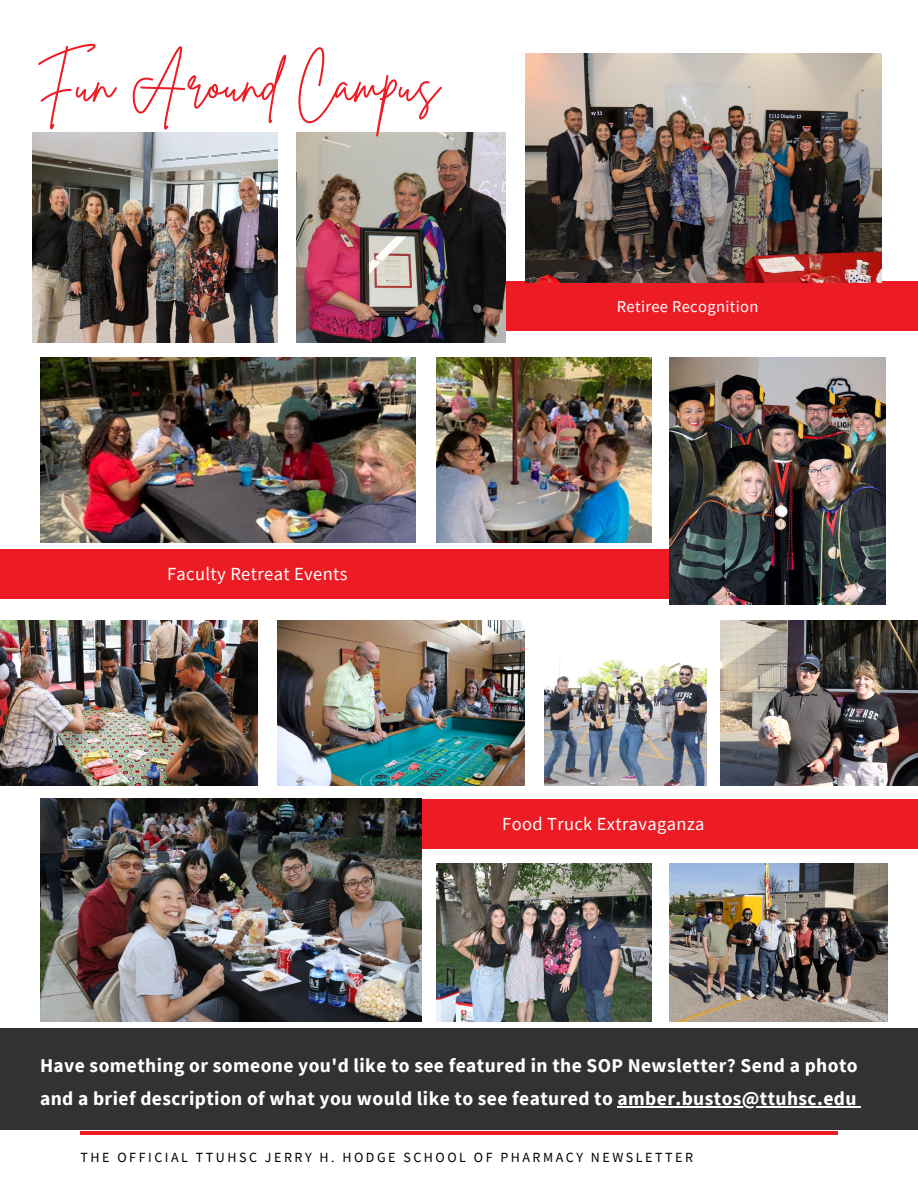
<style>
.page{position:relative;width:918px;height:1188px;background:#fff}
.page>*{position:absolute;margin:0;border:0;box-sizing:border-box;transform-origin:0 0}
.t1{font:52.65px "Brittany Signature";color:#ed1c24}
.t2{font:700 19.5px/32.7px "Source Sans Pro";letter-spacing:.02em;color:#fff}
.t3{font:18.45px "Source Sans Pro";letter-spacing:.02em;color:#fff}
.t4{font:16.5px "Source Sans Pro";letter-spacing:.02em;color:#fff}
.t5{font:13.95px "Source Sans Pro";letter-spacing:.18em;color:#000}
</style>
<div class="page">
<div style="left:0;top:1029px;width:918px;height:101px;background:#323232"></div>
<hr style="left:80px;top:1131px;width:757px;height:4px;background:#ed1c24">
<div style="left:406px;top:799px;width:512px;height:49px;background:#ed1c24"></div>
<img style="left:0;top:621px;width:258px;height:164px">
<img style="left:277px;top:621px;width:248px;height:164px">
<img style="left:40px;top:799px;width:381px;height:223px">
<img style="left:721px;top:621px;width:197px;height:164px">
<img style="left:544px;top:658px;width:162px;height:127px">
<img style="left:670px;top:863px;width:217px;height:159px">
<div style="left:423px;top:281px;width:495px;height:50px;background:#ed1c24"></div>
<img style="left:297px;top:133px;width:209px;height:209px">
<img style="left:33px;top:133px;width:245px;height:209px">
<img style="left:525px;top:54px;width:357px;height:228px">
<img style="left:40px;top:357px;width:376px;height:186px">
<img style="left:437px;top:357px;width:215px;height:186px">
<div style="left:509px;top:549px;width:409px;height:50px;background:#ed1c24"></div>
<div style="left:882px;top:368px;width:36px;height:236px;background:#fff"></div>
<img style="left:670px;top:357px;width:216px;height:248px">
<div style="left:0;top:549px;width:518px;height:50px;background:#ed1c24"></div>
<img style="left:437px;top:863px;width:215px;height:159px">
<hr style="left:618px;top:1106px;width:239px;height:1px;background:#fff">
<h1 class="t1" style="left:35px;top:49px;width:405px">Fun Around Campus</h1>
<p class="t4" style="left:617px;top:295px;width:143px">Retiree Recognition</p>
<p class="t3" style="left:167px;top:562px;width:182px">Faculty Retreat Events</p>
<p class="t3" style="left:502px;top:811px;width:204px">Food Truck Extravaganza</p>
<p class="t2" style="left:40px;top:1049px;width:819px">Have something or someone you'd like to see featured in the SOP Newsletter? Send a photo and a brief description of what you would like to see featured to amber.bustos@ttuhsc.edu</p>
<p class="t5" style="left:81px;top:1148px;width:614px">THE OFFICIAL TTUHSC JERRY H. HODGE SCHOOL OF PHARMACY NEWSLETTER</p>
</div>
